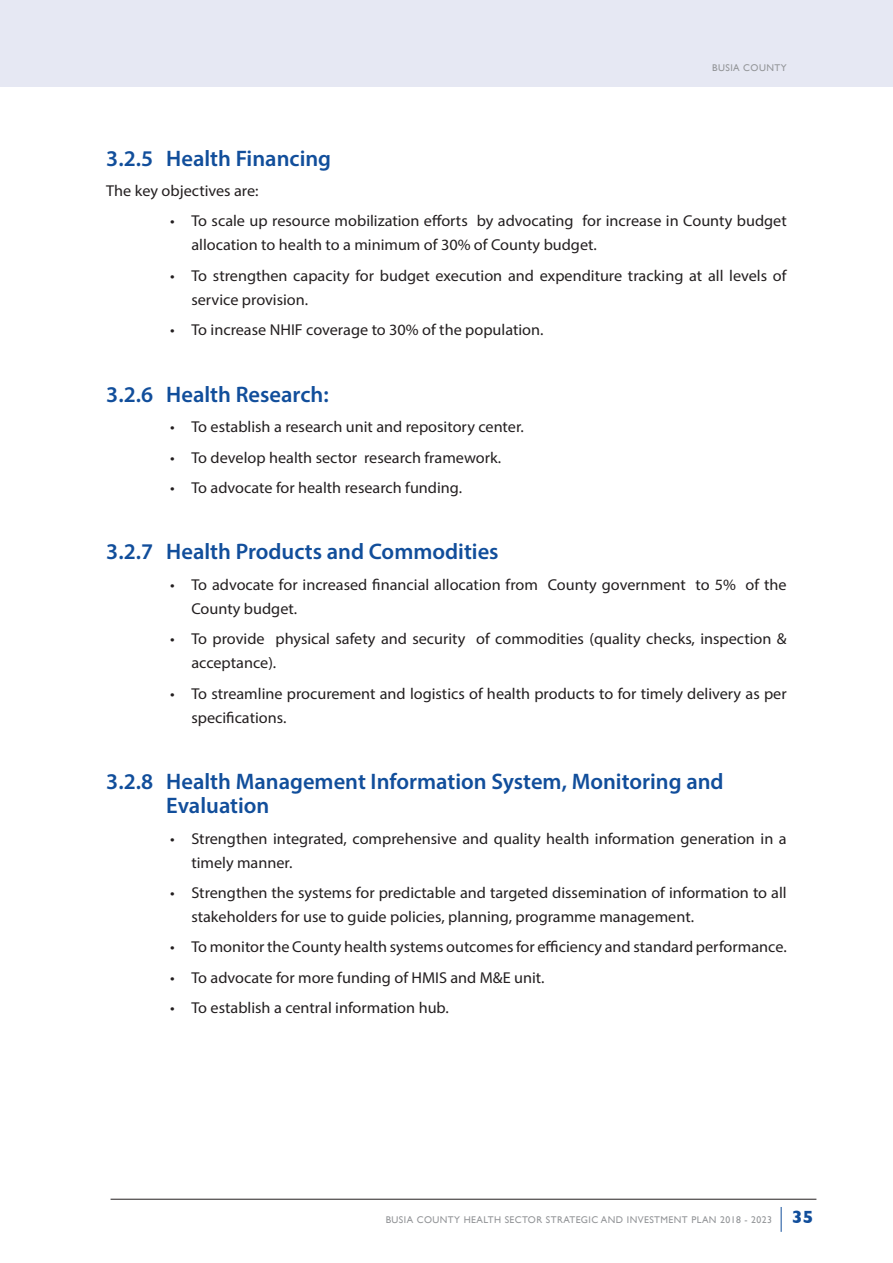
<style>
.page{position:relative;width:893px;height:1263px;background:#fff}
.page>*{position:absolute;margin:0;border:0;box-sizing:border-box;transform-origin:0 0}
.t1{font:600 22.5px/24px "Myriad Pro";color:#114e9b}
.t2{font:700 18px "Gill Sans";color:#114e9b}
.t3{font:15.75px/24px "Myriad Pro";color:#231f20}
.t4{font:9.75px "Gill Sans";letter-spacing:.045em;color:#939598}
</style>
<div class="page">
<div style="left:0;top:0;width:893px;height:87px;background:#e6e8f3"></div>
<hr style="left:111px;top:1199px;width:705px;height:1px;background:#231f20">
<svg style="left:781px;top:1207px;width:1px;height:25px"></svg>
<p class="t4" style="left:712px;top:61px;width:76px">BUSIA COUNTY</p>
<h1 class="t1" style="left:106px;top:146px;width:226px">3.2.5 Health Financing</h1>
<p class="t3" style="left:106px;top:179px;width:154px">The key objectives are:</p>
<p class="t3" style="left:191px;top:209px;width:597px;text-indent:-21px">• To scale up resource mobilization efforts by advocating for increase in County budget allocation to health to a minimum of 30% of County budget.</p>
<p class="t3" style="left:191px;top:263px;width:597px;text-indent:-21px">• To strengthen capacity for budget execution and expenditure tracking at all levels of service provision.</p>
<p class="t3" style="left:170px;top:318px;width:375px">• To increase NHIF coverage to 30% of the population.</p>
<h1 class="t1" style="left:106px;top:382px;width:224px">3.2.6 Health Research:</h1>
<p class="t3" style="left:170px;top:415px;width:355px">• To establish a research unit and repository center.</p>
<p class="t3" style="left:170px;top:445px;width:333px">• To develop health sector research framework.</p>
<p class="t3" style="left:170px;top:475px;width:293px">• To advocate for health research funding.</p>
<h1 class="t1" style="left:106px;top:539px;width:394px">3.2.7 Health Products and Commodities</h1>
<p class="t3" style="left:191px;top:572px;width:597px;text-indent:-21px">• To advocate for increased financial allocation from County government to 5% of the<br>County budget.</p>
<p class="t3" style="left:191px;top:627px;width:597px;text-indent:-21px">• To provide physical safety and security of commodities (quality checks, inspection &amp; acceptance).</p>
<p class="t3" style="left:191px;top:681px;width:597px;text-indent:-21px">• To streamline procurement and logistics of health products to for timely delivery as per specifications.</p>
<h1 class="t1" style="left:166px;top:769px;width:559px;text-indent:-60px">3.2.8 Health Management Information System, Monitoring and<br>Evaluation</h1>
<p class="t3" style="left:191px;top:826px;width:597px;text-indent:-21px">• Strengthen integrated, comprehensive and quality health information generation in a timely manner.</p>
<p class="t3" style="left:191px;top:880px;width:597px;text-indent:-21px">• Strengthen the systems for predictable and targeted dissemination of information to all stakeholders for use to guide policies, planning, programme management.</p>
<p class="t3" style="left:170px;top:935px;width:618px">• To monitor the County health systems outcomes for efficiency and standard performance.</p>
<p class="t3" style="left:170px;top:965px;width:376px">• To advocate for more funding of HMIS and M&amp;E unit.</p>
<p class="t3" style="left:170px;top:995px;width:280px">• To establish a central information hub.</p>
<p class="t4" style="left:386px;top:1214px;width:137px">BUSIA COUNTY HEALTH SECTO</p>
<p class="t4" style="left:536px;top:1214px;width:237px">R STRATEGIC AN D INVESTMENT PLAN 2018 - 2023</p>
<p class="t2" style="left:792px;top:1203px;width:23px">35</p>
</div>
